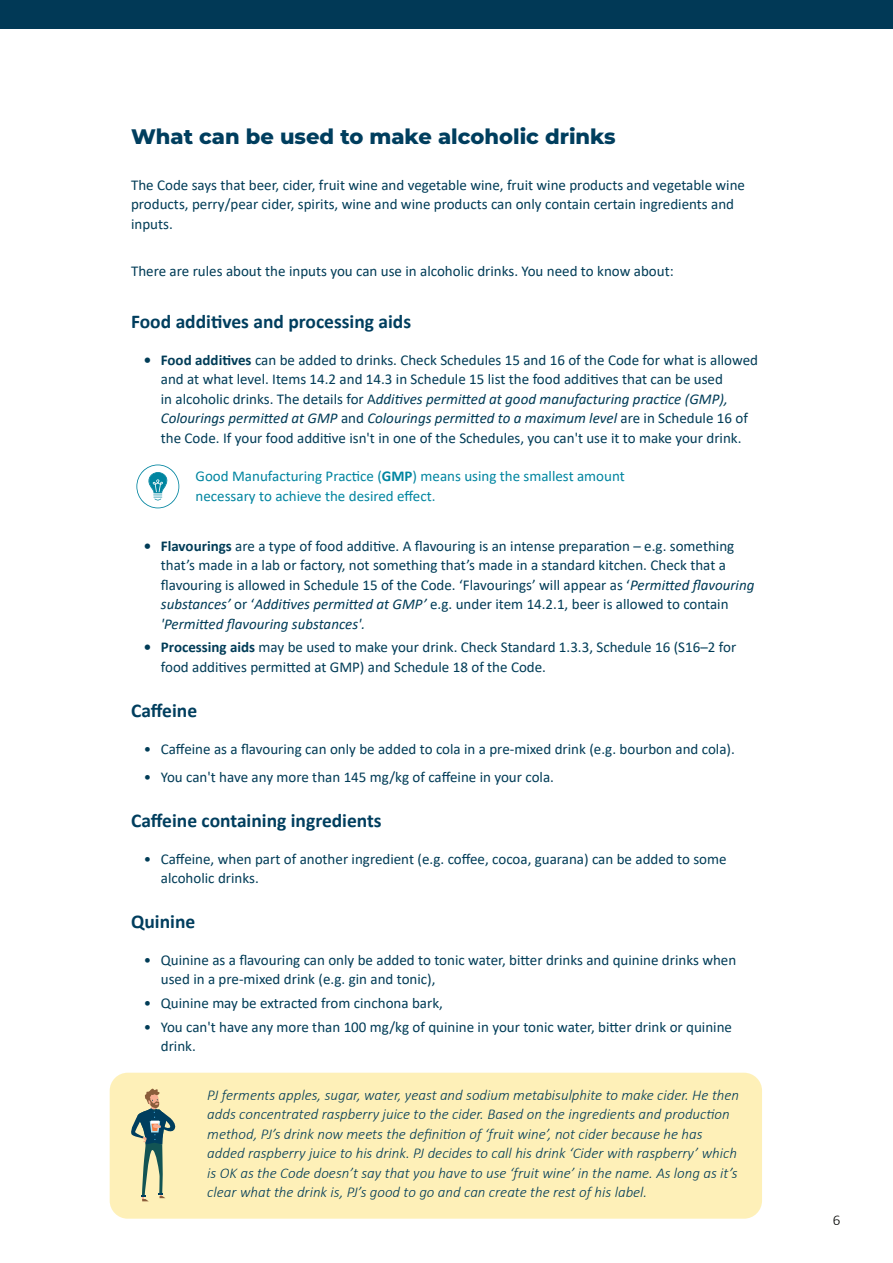
<style>
.page{position:relative;width:893px;height:1263px;background:#fff}
.page>*{position:absolute;margin:0;border:0;box-sizing:border-box;transform-origin:0 0}
.t1{font:800 21px "Montserrat";color:#003e5e}
.sub_subheading{font:700 19.5px "Calibri";color:#003e5e}
.Body_copy{font:15px/19.5px "Calibri";color:#013c57}
.PJ_text{font:italic 300 15px/19.5px "Calibri";color:#013c57}
.lightbulb{font:15px/19.5px "Calibri";color:#0085a0}
.t2{font:300 15px "Calibri";color:#040503}
.s1{font-weight:700}
.s2{font-style:italic}
</style>
<div class="page">
<div style="left:0;top:0;width:893px;height:29px;background:#013956"></div>
<div style="left:110px;top:1073px;width:652px;height:146px;background:#fef0b8;border-radius:18px"></div>
<svg style="left:136px;top:464px;width:43px;height:44px"></svg>
<svg style="left:131px;top:1088px;width:45px;height:113px"></svg>
<p class="t1" style="left:131px;top:121px;width:486px">What can be used to make alcoholic drinks</p>
<p class="Body_copy" style="left:131px;top:175px;width:615px">The Code says that beer, cider, fruit wine and vegetable wine, fruit wine products and vegetable wine products, perry/pear cider, spirits, wine and wine products can only contain certain ingredients and inputs.</p>
<p class="Body_copy" style="left:131px;top:261px;width:544px">There are rules about the inputs you can use in alcoholic drinks. You need to know about:</p>
<p class="sub_subheading" style="left:131px;top:308px;width:282px">Food additives and processing aids</p>
<p class="Body_copy" style="left:161px;top:350px;width:599px;text-indent:-17px"><span class="s1">• Food additives</span> can be added to drinks. Check Schedules 15 and 16 of the Code for what is allowed and at what level. Items 14.2 and 14.3 in Schedule 15 list the food additives that can be used<br>in alcoholic drinks. The details for A<span class="s2">dditives permitted at good manufacturing practice (GMP), Colourings permitted at GMP</span> and <span class="s2">Colourings permitted to a maximum level</span> are in Schedule 16 of the Code. If your food additive isn't in one of the Schedules, you can't use it to make your drink.</p>
<p class="lightbulb" style="left:196px;top:466px;width:431px">Good Manufacturing Practice (<span class="s1">GMP</span>) means using the smallest amount necessary to achieve the desired effect.</p>
<p class="Body_copy" style="left:161px;top:536px;width:595px;text-indent:-17px"><span class="s1">• Flavourings</span> are a type of food additive. A flavouring is an intense preparation – e.g. something that’s made in a lab or factory, not something that’s made in a standard kitchen. Check that a flavouring is allowed in Schedule 15 of the Code. ‘Flavourings’ will appear as ‘<span class="s2">Permitted flavouring substances’</span> or ‘<span class="s2">Additives permitted at GMP’</span> e.g. under item 14.2.1, beer is allowed to contain <span class="s2">'Permitted flavouring substances'.</span></p>
<p class="Body_copy" style="left:161px;top:637px;width:577px;text-indent:-17px"><span class="s1">• Processing aids</span> may be used to make your drink. Check Standard 1.3.3, Schedule 16 (S16–2 for food additives permitted at GMP) and Schedule 18 of the Code.</p>
<p class="sub_subheading" style="left:131px;top:697px;width:68px">Caffeine</p>
<p class="Body_copy" style="left:144px;top:739px;width:593px">• Caffeine as a flavouring can only be added to cola in a pre-mixed drink (e.g. bourbon and cola).</p>
<p class="Body_copy" style="left:144px;top:767px;width:412px">• You can't have any more than 145 mg/kg of caffeine in your cola.</p>
<p class="sub_subheading" style="left:131px;top:807px;width:252px">Caffeine containing ingredients</p>
<p class="Body_copy" style="left:161px;top:848px;width:567px;text-indent:-17px">• Caffeine, when part of another ingredient (e.g. coffee, cocoa, guarana) can be added to some alcoholic drinks.</p>
<p class="sub_subheading" style="left:131px;top:908px;width:66px">Quinine</p>
<p class="Body_copy" style="left:161px;top:950px;width:577px;text-indent:-17px">• Quinine as a flavouring can only be added to tonic water, bitter drinks and quinine drinks when used in a pre-mixed drink (e.g. gin and tonic),</p>
<p class="Body_copy" style="left:144px;top:993px;width:301px">• Quinine may be extracted from cinchona bark,</p>
<p class="Body_copy" style="left:161px;top:1017px;width:573px;text-indent:-17px">• You can't have any more than 100 mg/kg of quinine in your tonic water, bitter drink or quinine drink.</p>
<p class="PJ_text" style="left:207px;top:1085px;width:533px">PJ ferments apples, sugar, water, yeast and sodium metabisulphite to make cider. He then adds concentrated raspberry juice to the cider. Based on the ingredients and production method, PJ’s drink now meets the definition of ‘fruit wine’, not cider because he has added raspberry juice to his drink. PJ decides to call his drink ‘Cider with raspberry’ which is OK as the Code doesn’t say that you have to use ‘fruit wine’ in the name. As long as it’s clear what the drink is, PJ’s good to go and can create the rest of his label.</p>
<p class="t2" style="left:833px;top:1211px;width:9px">6</p>
</div>
